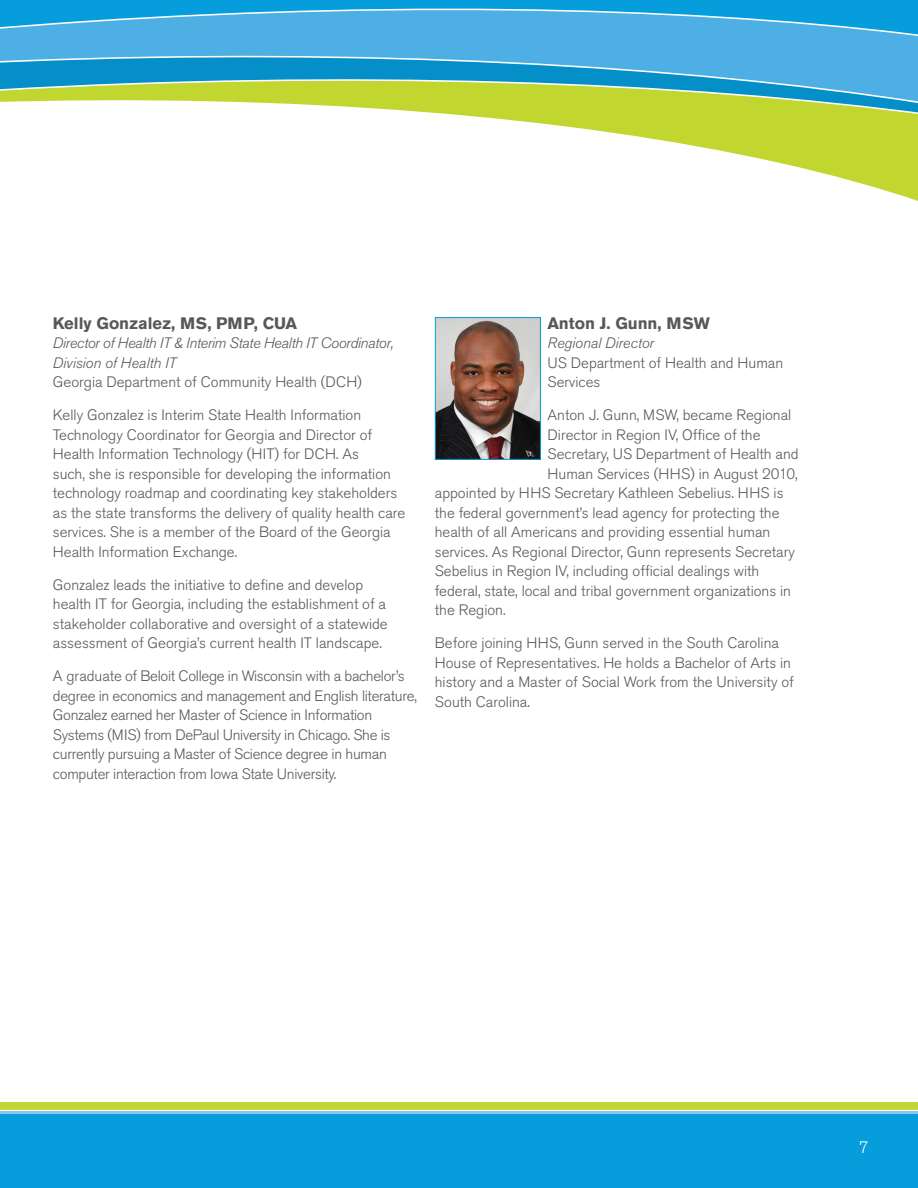
<style>
.page{position:relative;width:918px;height:1188px;background:#fff}
.page>*{position:absolute;margin:0;border:0;box-sizing:border-box;transform-origin:0 0}
.name{font:700 16.5px "Akzidenz Grotesk Pro";color:#57585a}
.t1{font:300 16.5px "Akzidenz Grotesk Pro";color:#fff}
.text{font:300 15px/19.5px "Akzidenz Grotesk Pro";color:#57585a}
.name-2{font:300 15px/19.5px "Akzidenz Grotesk Pro";letter-spacing:-.02em;color:#57585a}
.text-2{font:italic 300 15px/19.5px "Akzidenz Grotesk Pro";letter-spacing:-.02em;color:#57585a}
.text-3{font:italic 300 15px "Akzidenz Grotesk Pro";color:#57585a}
</style>
<div class="page">
<svg style="left:0;top:0;width:918px;height:46px;background:#3aabe1"></svg>
<svg style="left:0;top:46px;width:918px;height:13px;background:#52b1e3"></svg>
<svg style="left:0;top:59px;width:918px;height:25px;background:#30a1ce"></svg>
<svg style="left:0;top:84px;width:918px;height:376px"></svg>
<svg style="left:0;top:1102px;width:918px;height:8px;background:#c2d835"></svg>
<div style="left:0;top:1111px;width:918px;height:77px;background:#069ddc"></div>
<img style="left:437px;top:319px;width:102px;height:139px">
<div style="left:435px;top:317px;width:106px;height:143px;border:1px solid #069ddc"></div>
<p class="name" style="left:53px;top:312px;width:246px">Kelly Gonzalez, MS, PMP, CUA</p>
<p class="text-2" style="left:53px;top:333px;width:342px">Director of Health IT &amp; Interim State Health IT Coordinator,<br>Division of Health IT</p>
<p class="text" style="left:53px;top:372px;width:311px">Georgia Department of Community Health (DCH)</p>
<p class="text" style="left:53px;top:405px;width:354px">Kelly Gonzalez is Interim State Health Information Technology Coordinator for Georgia and Director of Health Information Technology (HIT) for DCH. As<br>such, she is responsible for developing the information technology roadmap and coordinating key stakeholders as the state transforms the delivery of quality health care services. She is a member of the Board of the Georgia Health Information Exchange.</p>
<p class="text" style="left:53px;top:575px;width:336px">Gonzalez leads the initiative to define and develop health IT for Georgia, including the establishment of a stakeholder collaborative and oversight of a statewide assessment of Georgia’s current health IT landscape.</p>
<p class="name-2" style="left:53px;top:666px;width:365px">A graduate of Beloit College in Wisconsin with a bachelor’s degree in economics and management and English literature, Gonzalez earned her Master of Science in Information Systems (MIS) from DePaul University in Chicago. She is currently pursuing a Master of Science degree in human computer interaction from Iowa State University.</p>
<p class="name" style="left:548px;top:312px;width:164px">Anton J. Gunn, MSW</p>
<p class="text-3" style="left:548px;top:333px;width:108px">Regional Director</p>
<p class="text" style="left:548px;top:353px;width:237px">US Department of Health and Human<br>Services</p>
<p class="text" style="left:548px;top:405px;width:245px">Anton J. Gunn, MSW, became Regional</p>
<p class="text" style="left:548px;top:425px;width:214px">Director in Region IV, Office of the</p>
<p class="text" style="left:548px;top:444px;width:253px">Secretary, US Department of Health and</p>
<p class="text" style="left:548px;top:464px;width:252px">Human Services (HHS) in August 2010,</p>
<p class="text" style="left:435px;top:483px;width:350px">appointed by HHS Secretary Kathleen Sebelius. HHS is</p>
<p class="text" style="left:435px;top:503px;width:346px">the federal government’s lead agency for protecting the</p>
<p class="text" style="left:435px;top:522px;width:337px">health of all Americans and providing essential human</p>
<p class="text" style="left:435px;top:542px;width:362px">services. As Regional Director, Gunn represents Secretary</p>
<p class="text" style="left:435px;top:561px;width:326px">Sebelius in Region IV, including official dealings with</p>
<p class="text" style="left:435px;top:581px;width:358px">federal, state, local and tribal government organizations in</p>
<p class="text" style="left:435px;top:600px;width:72px">the Region.</p>
<p class="text" style="left:435px;top:633px;width:361px">Before joining HHS, Gunn served in the South Carolina House of Representatives. He holds a Bachelor of Arts in history and a Master of Social Work from the University of South Carolina.</p>
<p class="t1" style="left:859px;top:1136px;width:11px">7</p>
</div>
